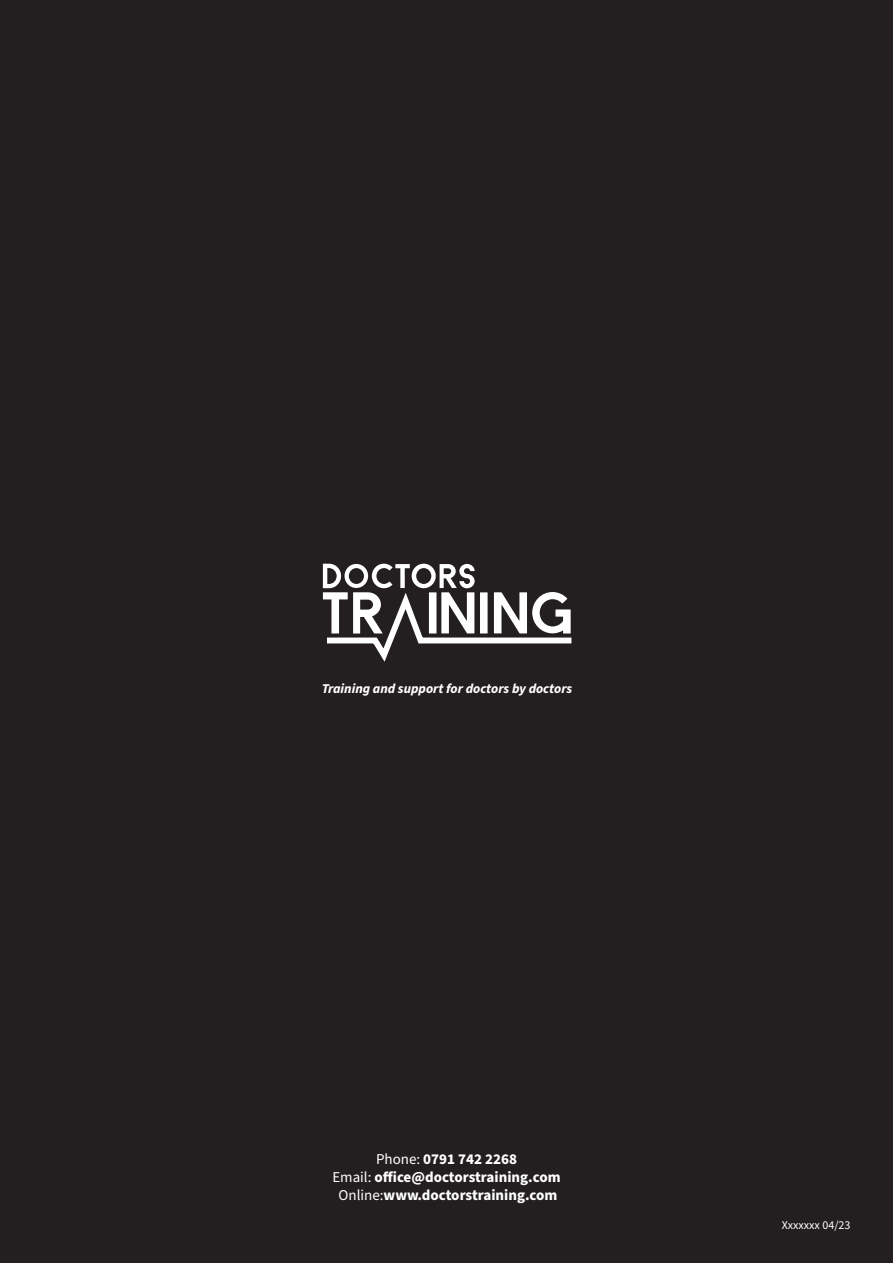
<style>
.page{position:relative;width:893px;height:1263px;background:#231f20}
.page>*{position:absolute;margin:0;border:0;box-sizing:border-box;transform-origin:0 0}
.t1{font:700 15px/18px "Source Sans Pro";color:#fff;text-align:center}
.t2{font:italic 700 13.5px "Source Sans Pro";color:#fff}
.t3{font:12px "Source Sans Pro";color:#fff}
.s1{font-weight:400}
</style>
<div class="page">
<svg style="left:323px;top:564px;width:249px;height:98px"></svg>
<p class="t2" style="left:322px;top:679px;width:252px">Training and support for doctors by doctors</p>
<p class="t1" style="left:332px;top:1151px;width:230px"><span class="s1">Phone:</span> 0791 742 2268<br><span class="s1">Email:</span> office@doctorstraining.com<br><span class="s1">Online:</span>www.doctorstraining.com</p>
<p class="t3" style="left:782px;top:1217px;width:70px">Xxxxxxx 04/23</p>
</div>
